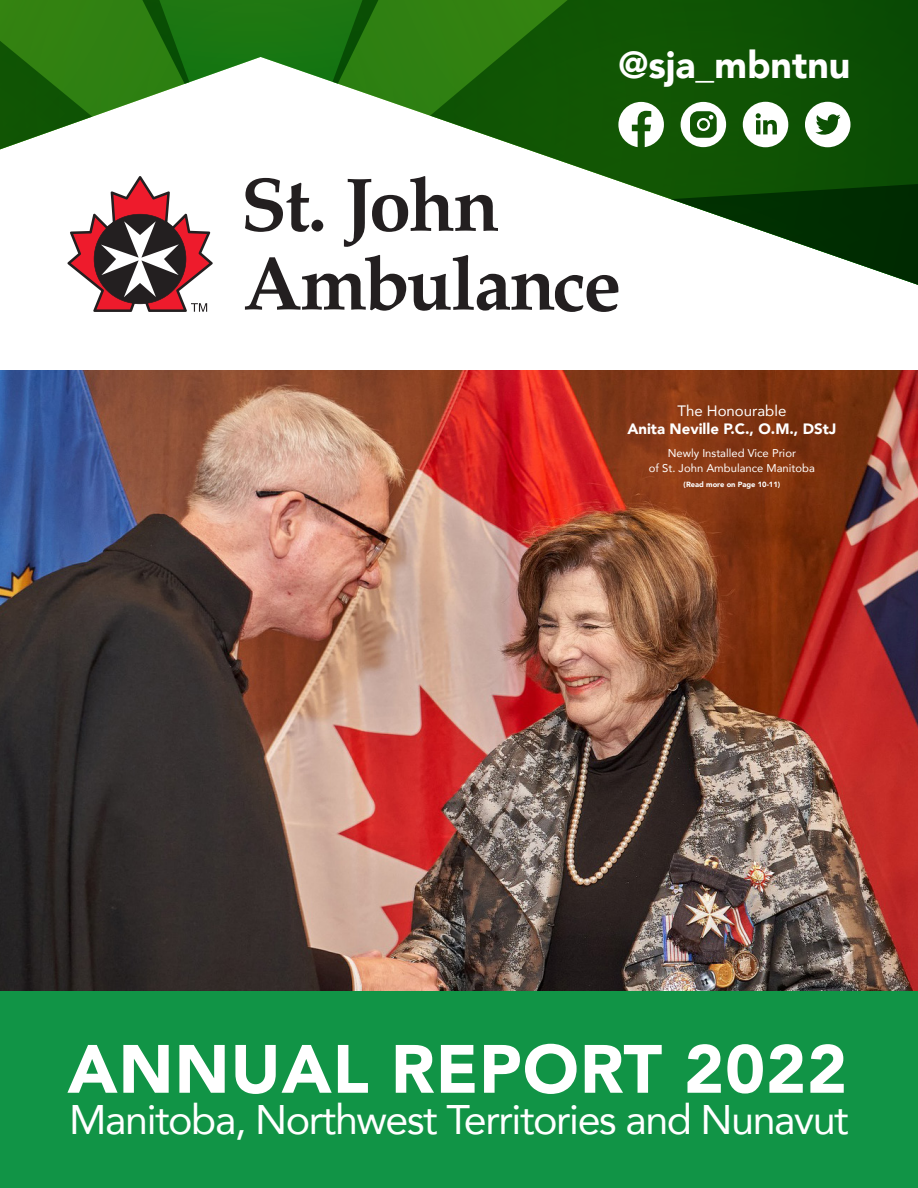
<style>
.page{position:relative;width:918px;height:1188px;background:#fff}
.page>*{position:absolute;margin:0;border:0;box-sizing:border-box;transform-origin:0 0}
.t1{font:900 67.5px "Avenir";letter-spacing:.015em;color:#fff}
.t2{font:41.25px "Avenir";letter-spacing:-.035em;color:#fff}
.t3{font:900 37.5px "Avenir";color:#fff}
.t4{font:900 15px "Avenir";color:#fff}
.t5{font:15px "Avenir";color:#fff}
.t6{font:11.25px/15px "Avenir";color:#fff;text-align:center}
.t7{font:900 7.5px "Avenir";color:#fff}
</style>
<div class="page">
<div style="left:0;top:990px;width:918px;height:198px;background:#119446"></div>
<svg style="left:0;top:0;width:918px;height:176px"></svg>
<svg style="left:618px;top:102px;width:46px;height:45px"></svg>
<svg style="left:681px;top:102px;width:45px;height:45px"></svg>
<svg style="left:805px;top:102px;width:45px;height:45px"></svg>
<svg style="left:743px;top:102px;width:45px;height:45px"></svg>
<svg style="left:67px;top:176px;width:851px;height:136px"></svg>
<img style="left:0;top:371px;width:918px;height:619px">
<p class="t3" style="left:618px;top:33px;width:234px">@sja_mbntnu</p>
<p class="t5" style="left:677px;top:398px;width:110px">The Honourable</p>
<p class="t4" style="left:627px;top:416px;width:211px">Anita Neville P.C., O.M., DStJ</p>
<p class="t6" style="left:649px;top:445px;width:168px">Newly Installed Vice Prior<br>of St. John Ambulance Manitoba</p>
<p class="t7" style="left:684px;top:478px;width:98px">(Read more on Page 10-11)</p>
<p class="t1" style="left:68px;top:1011px;width:781px">ANNUAL REPORT 2022</p>
<p class="t2" style="left:69px;top:1087px;width:781px">Manitoba, Northwest Territories and Nunavut</p>
</div>
